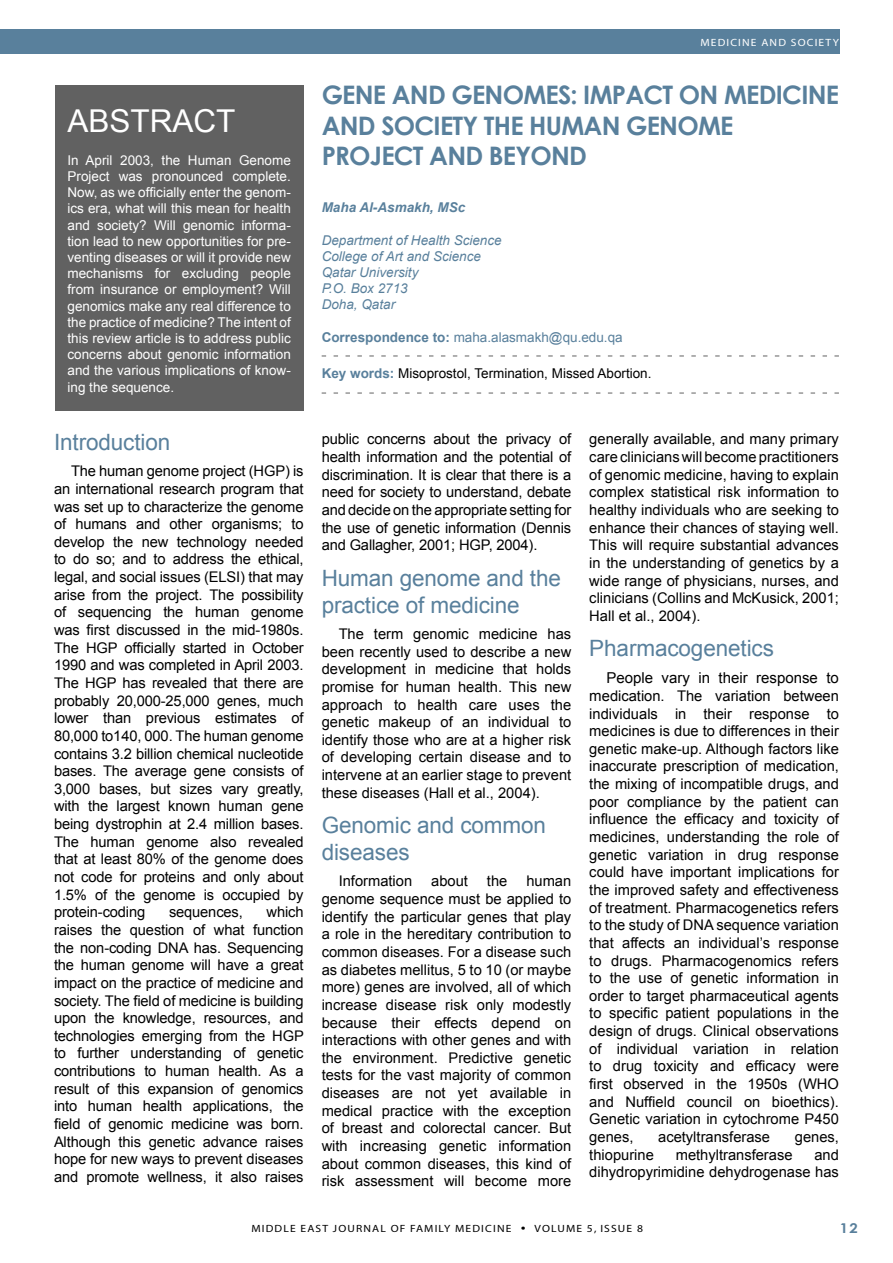
<style>
.page{position:relative;width:893px;height:1263px;background:#fff}
.page>*{position:absolute;margin:0;border:0;box-sizing:border-box;transform-origin:0 0}
.t1{font:31.5px "Arial";color:#fff}
.t2{font:700 25.5px/30.6px "Century Gothic";letter-spacing:-.03em;color:#59809c}
.t3{font:22.5px/27px "Arial";letter-spacing:-.005em;color:#59809c}
.t4{font:15px "Arial";color:#000}
.t5{font:14.7px/17.7px "Arial";color:#000;text-align:justify}
.t6{font:13.5px/16.2px "Arial";color:#fff;text-align:justify}
.t7{font:italic 13.5px/16.2px "Arial";color:#59809c}
.t8{font:13.5px "Arial";color:#000}
.t9{font:13.5px "Arial";color:#59809c}
.t10{font:italic 700 13.5px "Arial";color:#59809c}
.t11{font:700 13.5px "Century Gothic";color:#59809c;scale:1.1 1}
.t12{font:10.5px "Myriad";letter-spacing:.1em;color:#000;scale:1.1 1}
.t13{font:10.5px "Myriad";letter-spacing:.1em;color:#fff;scale:1.1 1}
.s1{font-weight:700}
.s2{font-weight:700;color:#59809c}
.s3{font-size:15px}
.s4{font-family:"Century Gothic";font-weight:700}
</style>
<div class="page">
<div style="left:0;top:30px;width:840px;height:24px;background:#59809c"></div>
<div style="left:55px;top:85px;width:249px;height:326px;background:#616161"></div>
<svg style="left:322px;top:356px;width:517px;height:1px"></svg>
<svg style="left:322px;top:393px;width:517px;height:1px"></svg>
<h1 class="t1" style="left:68px;top:101px;width:170px">ABSTRACT</h1>
<p class="t6" style="left:68px;top:152px;width:225px">In April 2003, the Human Genome Project was pronounced complete.<br>Now, as we officially enter the genom&shy;ics era, what will this mean for health and society? Will genomic informa&shy;tion lead to new opportunities for pre&shy;venting diseases or will it provide new mechanisms for excluding people from insurance or employment? Will genomics make any real difference to the practice of medicine? The intent of this review article is to address public concerns about genomic information and the various implications of know&shy;ing the sequence.</p>
<h3 class="t3" style="left:54px;top:429px;width:118px">Introduction</h3>
<p class="t5" style="left:54px;top:462px;width:251px;text-indent:17px">The human genome project (HGP) is an international research program that was set up to characterize the genome of humans and other organisms; to develop the new technology needed to do so; and to address the ethical, legal, and social issues (ELSI) that may arise from the project. The possibility of sequencing the human genome was first discussed in the mid-1980s.<br>The HGP officially started in October 1990 and was completed in April 2003.<br>The HGP has revealed that there are probably 20,000-25,000 genes, much lower than previous estimates of 80,000 to140, 000. The human genome contains 3.2 billion chemical nucleotide bases. The average gene consists of 3,000 bases, but sizes vary greatly, with the largest known human gene being dystrophin at 2.4 million bases.<br>The human genome also revealed that at least 80% of the genome does not code for proteins and only about 1.5% of the genome is occupied by protein-coding</p>
<p class="t5" style="left:54px;top:903px;width:251px;text-indent:213px">which raises the question of what function the non-coding DNA has. Sequencing the human genome will have a great impact on the practice of medicine and society. The field of medicine is building upon the knowledge, resources, and technologies emerging from the HGP to further understanding of genetic contributions to human health. As a result of this expansion of genomics into human health applications, the field of genomic medicine was born.<br>Although this genetic advance raises hope for new ways to prevent diseases and promote wellness, it also raises</p>
<p class="t5" style="left:169px;top:903px;width:75px">sequences,</p>
<p class="t13" style="left:700px;top:37px;width:127px">MEDICINE AND SOCIETY</p>
<h2 class="t2" style="left:322px;top:78px;width:519px">GENE AND GENOMES: IMPACT ON MEDICINE<br>AND SOCIETY THE HUMAN GENOME<br>PROJECT AND BEYOND</h2>
<p class="t10" style="left:322px;top:198px;width:145px">Maha Al-Asmakh, MSc</p>
<p class="t7" style="left:322px;top:232px;width:182px">Department of Health Science<br>College of Art and Science<br>Qatar University<br>P.O. Box 2713<br>Doha, Qatar</p>
<p class="t9" style="left:322px;top:328px;width:303px"><span class="s1">Correspondence to:</span> maha.alasmakh@qu.edu.qa</p>
<p class="t8" style="left:322px;top:365px;width:331px"><span class="s2">Key words:</span> Misoprostol, Termination, Missed Abortion.</p>
<p class="t5" style="left:322px;top:431px;width:251px">public concerns about the privacy of health information and the potential of discrimination. It is clear that there is a need for society to understand, debate and decide on the appropriate setting for the use of genetic information (Dennis and Gallagher, 2001; HGP, 2004).</p>
<h3 class="t3" style="left:322px;top:565px;width:241px">Human genome and the practice of medicine</h3>
<p class="t5" style="left:322px;top:625px;width:251px;text-indent:17px">The term genomic medicine has been recently used to describe a new development in medicine that holds promise for human health. This new approach to health care uses the genetic makeup of an individual to identify those who are at a higher risk of developing certain disease and to intervene at an earlier stage to prevent these diseases (Hall et al., 2004).</p>
<h3 class="t3" style="left:322px;top:812px;width:226px">Genomic and common diseases</h3>
<p class="t5" style="left:339px;top:872px;width:75px">Information</p>
<p class="t5" style="left:431px;top:872px;width:38px">about</p>
<p class="t5" style="left:487px;top:872px;width:22px">the</p>
<p class="t5" style="left:322px;top:872px;width:251px;text-indent:205px">human genome sequence must be applied to identify the particular genes that play a role in the hereditary contribution to common diseases. For a disease such as diabetes mellitus, 5 to 10 (or maybe more) genes are involved, all of which increase disease risk only modestly because their effects depend on interactions with other genes and with the environment. Predictive genetic tests for the vast majority of common diseases are not yet available in medical practice with the exception of breast and colorectal cancer. But with increasing genetic information about common diseases, this kind of risk assessment will become more</p>
<p class="t5" style="left:589px;top:431px;width:251px">generally available, and many primary care clinicians will become practitioners of genomic medicine, having to explain complex statistical risk information to healthy individuals who are seeking to enhance their chances of staying well.<br>This will require substantial advances in the understanding of genetics by a wide range of physicians, nurses, and clinicians (Collins and McKusick, 2001; Hall et al., 2004).</p>
<h3 class="t3" style="left:589px;top:635px;width:186px">Pharmacogenetics</h3>
<p class="t4" style="left:606px;top:668px;width:234px">People vary in their response to</p>
<p class="t5" style="left:589px;top:687px;width:251px"><span class="s3">m</span>edication. The variation between individuals in their response to medicines is due to differences in their genetic make-up. Although factors like inaccurate prescription of medication, the mixing of incompatible drugs, and poor compliance by the patient can influence the efficacy and toxicity of medicines, understanding the role of genetic variation in drug response could have important implications for the improved safety and effectiveness of treatment. Pharmacogenetics refers to the study of DNA sequence variation that affects an individual’s response to drugs. Pharmacogenomics refers to the use of genetic information in order to target pharmaceutical agents to specific patient populations in the design of drugs. Clinical observations of individual variation in relation to drug toxicity and efficacy were first observed in the 1950s (WHO and Nuffield council on bioethics).<br>Genetic variation in cytochrome P450 genes,</p>
<p class="t5" style="left:658px;top:1128px;width:113px">acetyltransferase</p>
<p class="t5" style="left:795px;top:1128px;width:46px">genes,</p>
<p class="t5" style="left:589px;top:1146px;width:66px">thiopurine</p>
<p class="t5" style="left:676px;top:1146px;width:118px">methyltransferase</p>
<p class="t5" style="left:589px;top:1146px;width:251px;text-align:right">and<br>dihydropyrimidine dehydrogenase has</p>
<p class="t12" style="left:251px;top:1223px;width:357px">MIDDLE EAST JOURNAL OF FAMILY MEDICINE <span class="s4">•</span> VOLUME 5, ISSUE 8</p>
<p class="t11" style="left:840px;top:1218px;width:18px">12</p>
</div>
